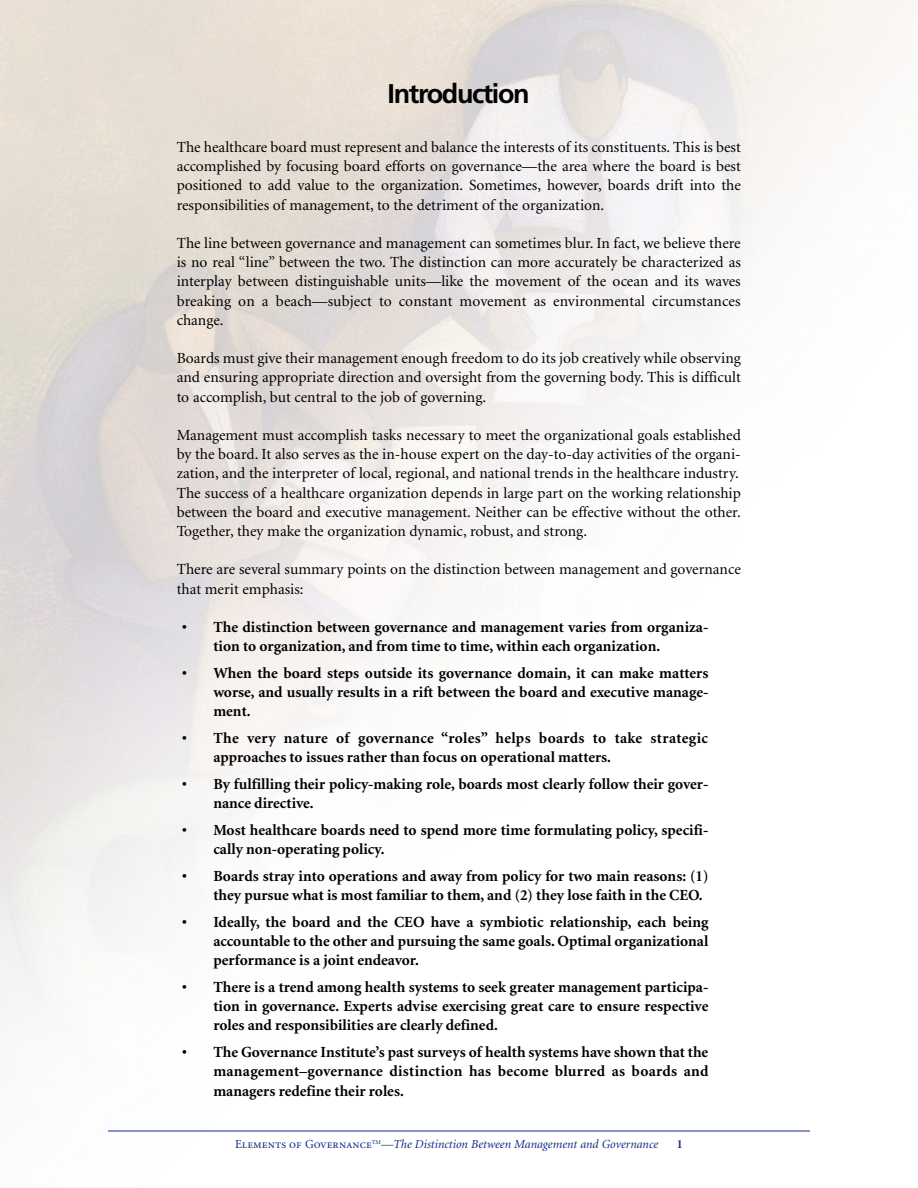
<style>
.page{position:relative;width:918px;height:1188px;background:#fff}
.page>*{position:absolute;margin:0;border:0;box-sizing:border-box;transform-origin:0 0}
.t1{font:700 27px "Frutiger";letter-spacing:-.05em;color:#000}
.t2{font:15.45px/19.2px "Minion";color:#000;text-align:justify}
.t3{font:700 15.45px/19.2px "Minion";color:#000}
.t4{font:italic 12.3px "Minion";color:#0e2b88}
.t5{font:700 12.3px "Minion";color:#0e2b88}
.s1{font-family:"Minion Regular SC";font-style:normal}
</style>
<div class="page">
<hr style="left:108px;top:1131px;width:702px;height:1px;background:#0e2b88">
<h1 class="t1" style="left:388px;top:83px;width:144px">Introduction</h1>
<p class="t2" style="left:177px;top:139px;width:566px">The healthcare board must represent and balance the interests of its constituents. This is best accomplished by focusing board efforts on governance—the area where the board is best positioned to add value to the organization. Sometimes, however, boards drift into the responsibilities of management, to the detriment of the organization.</p>
<p class="t2" style="left:177px;top:235px;width:566px">The line between governance and management can sometimes blur. In fact, we believe there is no real “line” between the two. The distinction can more accurately be characterized as interplay between distinguishable units—like the movement of the ocean and its waves breaking on a beach—subject to constant movement as environmental circumstances change.</p>
<p class="t2" style="left:177px;top:350px;width:566px">Boards must give their management enough freedom to do its job creatively while observing and ensuring appropriate direction and oversight from the governing body. This is difficult to accomplish, but central to the job of governing.</p>
<p class="t2" style="left:177px;top:427px;width:566px;text-align:left">Management must accomplish tasks necessary to meet the organizational goals established by the board. It also serves as the in-house expert on the day-to-day activities of the organi&shy;zation, and the interpreter of local, regional, and national trends in the healthcare industry.<br>The success of a healthcare organization depends in large part on the working relationship between the board and executive management. Neither can be effective without the other.<br>Together, they make the organization dynamic, robust, and strong.</p>
<p class="t2" style="left:177px;top:561px;width:566px">There are several summary points on the distinction between management and governance that merit emphasis:</p>
<p class="t3" style="left:213px;top:619px;width:496px;text-indent:-31px">• The distinction between governance and management varies from organiza&shy;tion to organization, and from time to time, within each organization.</p>
<p class="t3" style="left:213px;top:665px;width:497px;text-align:justify;text-indent:-31px">• When the board steps outside its governance domain, it can make matters worse, and usually results in a rift between the board and executive manage&shy;ment.</p>
<p class="t3" style="left:213px;top:730px;width:496px;text-indent:-31px">• The very nature of governance “roles” helps boards to take strategic approaches to issues rather than focus on operational matters.</p>
<p class="t3" style="left:213px;top:776px;width:497px;text-indent:-31px">• By fulfilling their policy-making role, boards most clearly follow their gover&shy;nance directive.</p>
<p class="t3" style="left:213px;top:822px;width:497px;text-indent:-31px">• Most healthcare boards need to spend more time formulating policy, specifi&shy;cally non-operating policy.</p>
<p class="t3" style="left:213px;top:868px;width:497px;text-indent:-31px">• Boards stray into operations and away from policy for two main reasons: (1) they pursue what is most familiar to them, and (2) they lose faith in the CEO.</p>
<p class="t3" style="left:213px;top:914px;width:497px;text-align:justify;text-indent:-31px">• Ideally, the board and the CEO have a symbiotic relationship, each being accountable to the other and pursuing the same goals. Optimal organizational performance is a joint endeavor.</p>
<p class="t3" style="left:213px;top:979px;width:497px;text-align:justify;text-indent:-31px">• There is a trend among health systems to seek greater management participa&shy;tion in governance. Experts advise exercising great care to ensure respective roles and responsibilities are clearly defined.</p>
<p class="t3" style="left:213px;top:1044px;width:497px;text-align:justify;text-indent:-31px">• The Governance Institute’s past surveys of health systems have shown that the management–governance distinction has become blurred as boards and managers redefine their roles.</p>
<p class="t4" style="left:235px;top:1140px;width:425px"><span class="s1">Elements of Governance</span><sup>TM</sup>—The Distinction Between Management and Governance</p>
<p class="t5" style="left:677px;top:1140px;width:8px">1</p>
</div>
